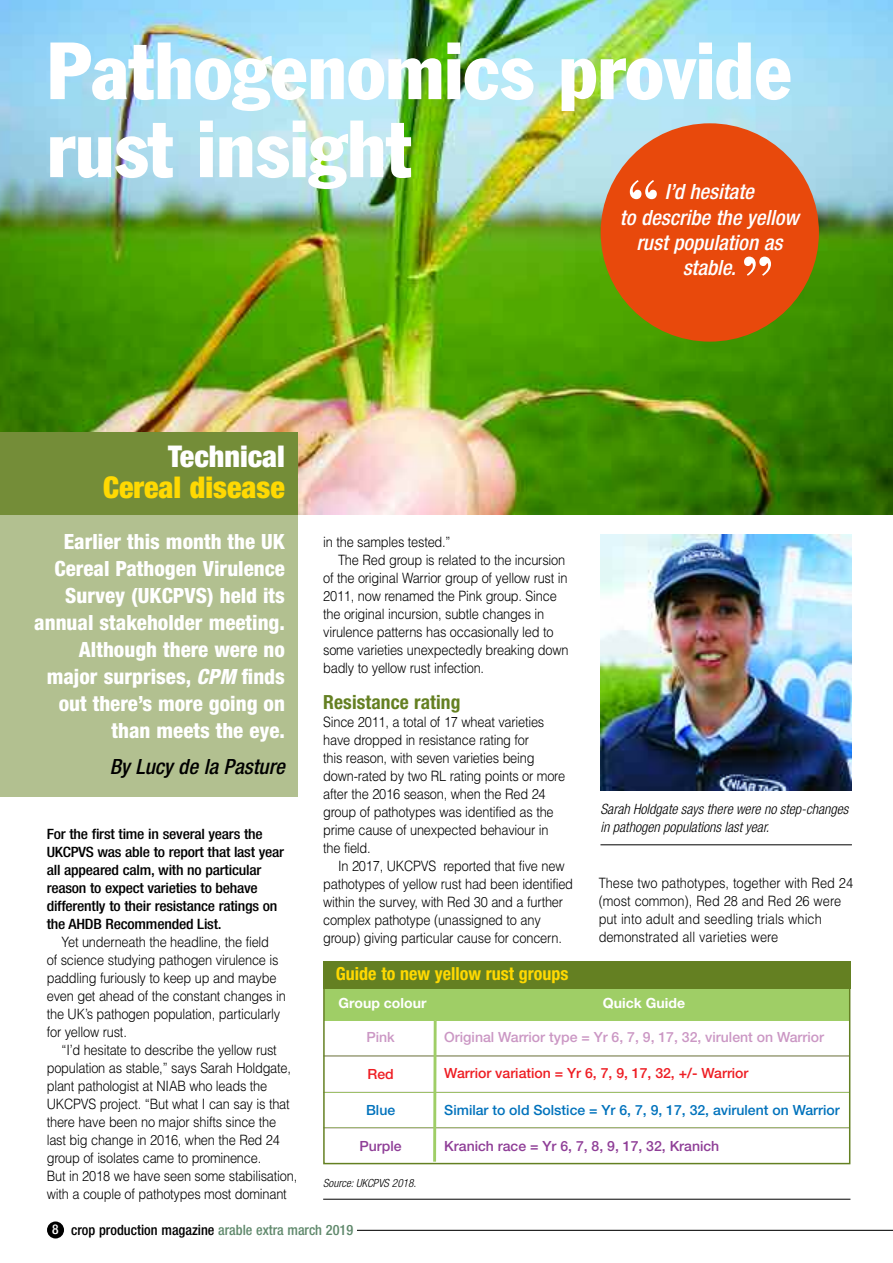
<style>
.page{position:relative;width:893px;height:1263px;background:#fff}
.page>*{position:absolute;margin:0;border:0;box-sizing:border-box;transform-origin:0 0}
.t1{font:condensed 79.5px/78px "Franklin Gothic";color:#fff}
.t2{font:700 58.95px "Bodoni BT";color:#fff}
.t3{font:900 condensed 30px "Helvetica Neue";color:#ffd902}
.t4{font:900 condensed 30px "Helvetica Neue";color:#fff}
.t5{font:800 condensed 21px/27px "Helvetica Neue";color:#fff;text-align:right}
.t6{font:italic 500 condensed 21px/25.2px "Helvetica Neue";color:#fff;text-align:center}
.t7{font:italic 500 condensed 21px "Helvetica Neue";color:#000}
.t8{font:700 condensed 19.5px "Helvetica Neue";letter-spacing:.005em;color:#648022}
.t9{font:700 condensed 18px "Helvetica Neue";color:#ffd902}
.t10{font:300 14.25px/18px "Helvetica";letter-spacing:-.015em;color:#000;scale:.9 1}
.t11{font:500 condensed 14.25px/18px "Helvetica Neue";letter-spacing:-.015em;color:#000;scale:1.1 1}
.t12{font:italic 300 condensed 14.25px/18px "Helvetica Neue";color:#000}
.t13{font:500 condensed 14.25px "Helvetica Neue";letter-spacing:-.015em;color:#000}
.t14{font:500 14.1px "Helvetica Neue";color:#cb97c4}
.t15{font:500 14.1px "Helvetica Neue";color:#0072bc}
.t16{font:500 14.1px "Helvetica Neue";color:#8f3e97}
.t17{font:500 14.1px "Helvetica Neue";color:#ee1d23}
.t18{font:700 14.1px "Helvetica Neue";color:#fff}
.t19{font:italic 300 condensed 11.25px "Helvetica Neue";color:#000}
.s1{font-style:italic}
.s2{font-size:13.5px;color:#fff}
.s3{color:#60896c}
</style>
<div class="page">
<img style="left:600px;top:535px;width:251px;height:255px">
<hr style="left:600px;top:844px;width:252px;height:1px;background:#000">
<div style="left:325px;top:987px;width:524px;height:34px;background:#9fce66"></div>
<hr style="left:324px;top:1055px;width:526px;height:2px;background:#9fce66">
<hr style="left:324px;top:1091px;width:526px;height:2px;background:#9fce66">
<hr style="left:324px;top:1127px;width:526px;height:1px;background:#9fce66">
<svg style="left:432px;top:1020px;width:6px;height:141px"></svg>
<div style="left:323px;top:987px;width:527px;height:177px;border:2px solid #648022"></div>
<div style="left:323px;top:961px;width:527px;height:27px;background:#648022"></div>
<img style="left:0;top:0;width:893px;height:515px">
<div style="left:0;top:432px;width:298px;height:85px;background:#748d38"></div>
<div style="left:0;top:515px;width:298px;height:281px;background:#b2c090"></div>
<div style="left:601px;top:123px;width:218px;height:219px;background:#e8490c;border-radius:50%"></div>
<div style="left:47px;top:1221px;width:17px;height:17px;background:#000;border-radius:50%"></div>
<hr style="left:357px;top:1230px;width:536px;height:1px;background:#000">
<hr style="left:323px;top:1199px;width:527px;height:1px;background:#000">
<h1 class="t1" style="left:47px;top:38px;width:746px">Pathogenomics provide rust insight</h1>
<h2 class="t2" style="left:626px;top:181px;width:35px">“</h2>
<h3 class="t6" style="left:620px;top:181px;width:180px">I’d hesitate<br>to describe the yellow rust population as stable.</h3>
<h2 class="t2" style="left:740px;top:257px;width:35px">”</h2>
<h3 class="t4" style="left:168px;top:445px;width:118px">Technical</h3>
<h3 class="t3" style="left:103px;top:477px;width:183px">Cereal disease</h3>
<h3 class="t5" style="left:34px;top:530px;width:252px">Earlier this month the UK<br>Cereal Pathogen Virulence<br>Survey (UKCPVS) held its annual stakeholder meeting.<br>Although there were no major surprises, <span class="s1">CPM</span> finds out there’s more going on than meets the eye.</h3>
<h3 class="t7" style="left:110px;top:759px;width:177px">By Lucy de la Pasture</h3>
<p class="t11" style="left:47px;top:826px;width:217px">For the first time in several years the UKCPVS was able to report that last year all appeared calm, with no particular reason to expect varieties to behave differently to their resistance ratings on the AHDB Recommended List.</p>
<p class="t10" style="left:47px;top:933px;width:267px;text-indent:15px">Yet underneath the headline, the field<br>of science studying pathogen virulence is paddling furiously to keep up and maybe even get ahead of the constant changes in the UK’s pathogen population, particularly for yellow rust.</p>
<p class="t10" style="left:47px;top:1041px;width:280px;text-indent:15px">“I’d hesitate to describe the yellow rust population as stable,” says Sarah Holdgate, plant pathologist at NIAB who leads the UKCPVS project. “But what I can say is that there have been no major shifts since the last big change in 2016, when the Red 24 group of isolates came to prominence.<br>But in 2018 we have seen some stabilisation, with a couple of pathotypes most dominant</p>
<p class="t10" style="left:323px;top:533px;width:143px">in the samples tested.”</p>
<p class="t10" style="left:338px;top:551px;width:254px">The Red group is related to the incursion</p>
<p class="t10" style="left:323px;top:569px;width:273px">of the original Warrior group of yellow rust in</p>
<p class="t10" style="left:323px;top:587px;width:261px">2011, now renamed the Pink group. Since</p>
<p class="t10" style="left:323px;top:605px;width:247px">the original incursion, subtle changes in</p>
<p class="t10" style="left:323px;top:623px;width:258px">virulence patterns has occasionally led to</p>
<p class="t10" style="left:323px;top:641px;width:274px">some varieties unexpectedly breaking down</p>
<p class="t10" style="left:323px;top:659px;width:180px">badly to yellow rust infection.</p>
<h3 class="t8" style="left:323px;top:695px;width:139px">Resistance rating</h3>
<p class="t10" style="left:323px;top:713px;width:271px">Since 2011, a total of 17 wheat varieties have dropped in resistance rating for<br>this reason, with seven varieties being down-rated by two RL rating points or more after the 2016 season, when the Red 24 group of pathotypes was identified as the prime cause of unexpected behaviour in the field.</p>
<p class="t10" style="left:323px;top:857px;width:279px;text-indent:15px">In 2017, UKCPVS reported that five new pathotypes of yellow rust had been identified within the survey, with Red 30 and a further complex pathotype (unassigned to any group) giving particular cause for concern.</p>
<p class="t9" style="left:336px;top:967px;width:234px">Guide to new yellow rust groups</p>
<p class="t12" style="left:600px;top:801px;width:250px">Sarah Holdgate says there were no step-changes in pathogen populations last year.</p>
<p class="t10" style="left:599px;top:874px;width:284px">These two pathotypes, together with Red 24 (most common), Red 28 and Red 26 were put into adult and seedling trials which demonstrated all varieties were</p>
<p class="t18" style="left:339px;top:998px;width:89px">Group colour</p>
<p class="t18" style="left:603px;top:998px;width:84px">Quick Guide</p>
<p class="t14" style="left:366px;top:1032px;width:30px">Pink</p>
<p class="t17" style="left:367px;top:1068px;width:28px">Red</p>
<p class="t15" style="left:366px;top:1105px;width:31px">Blue</p>
<p class="t16" style="left:360px;top:1141px;width:44px">Purple</p>
<p class="t14" style="left:444px;top:1032px;width:381px">Original Warrior type = Yr 6, 7, 9, 17, 32, virulent on Warrior</p>
<p class="t17" style="left:444px;top:1068px;width:306px">Warrior variation = Yr 6 7 9, 17, 32, +/ Wa rior</p>
<p class="t15" style="left:444px;top:1105px;width:397px">Similar to old Solstice = Y 6, 7, 9, 17, 32, avirulent on Wa rior</p>
<p class="t16" style="left:444px;top:1141px;width:277px">Kranich race = Yr 6, 7, 8, 9, 17, 32, Kranich</p>
<p class="t19" style="left:323px;top:1179px;width:95px">Source: UKCPVS 2018.</p>
<p class="t13" style="left:52px;top:1225px;width:303px"><span class="s2">8</span> crop production magazine <span class="s3">arable extra march 2019</span></p>
</div>
